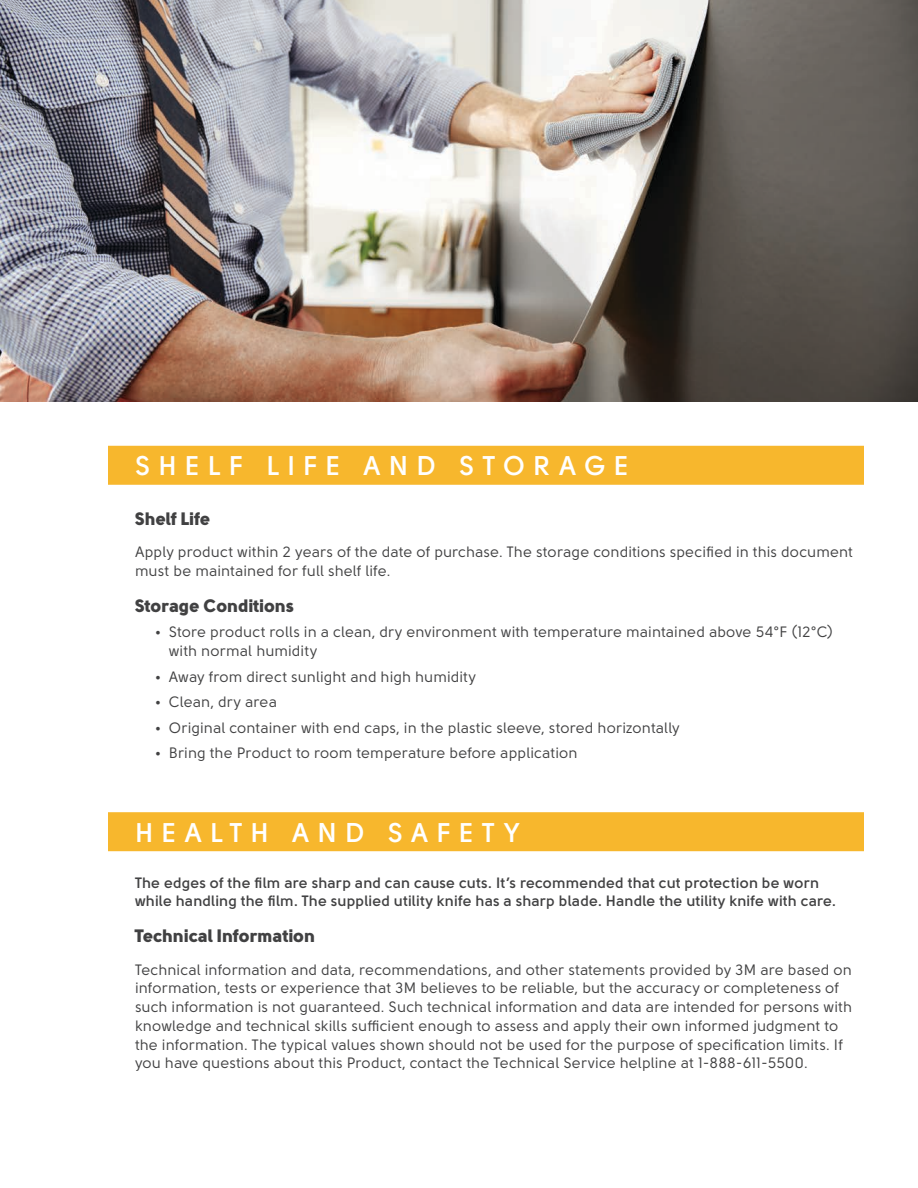
<style>
.page{position:relative;width:918px;height:1188px;background:#fff}
.page>*{position:absolute;margin:0;border:0;box-sizing:border-box;transform-origin:0 0}
.t1{font:600 27px "Solomon Sans";letter-spacing:.3em;color:#fff}
.t2{font:900 18px "Solomon Sans";letter-spacing:.005em;color:#414142}
.t3{font:15px/18.8px "Solomon Sans";color:#414142}
.t4{font:600 15px/18.8px "Solomon Sans";letter-spacing:.005em;color:#414142}
</style>
<div class="page">
<div style="left:108px;top:446px;width:756px;height:39px;background:#f7b72d"></div>
<div style="left:108px;top:812px;width:756px;height:39px;background:#f7b72d"></div>
<img style="left:0;top:0;width:918px;height:402px">
<h1 class="t1" style="left:135px;top:451px;width:495px">SHELF LIFE AND STORAGE</h1>
<p class="t2" style="left:135px;top:508px;width:77px">Shelf Life</p>
<p class="t3" style="left:135px;top:543px;width:720px">Apply product within 2 years of the date of purchase. The storage conditions specified in this document must be maintained for full shelf life.</p>
<p class="t2" style="left:135px;top:595px;width:161px">Storage Conditions</p>
<p class="t3" style="left:169px;top:623px;width:666px;text-indent:-14px">• Store product rolls in a clean, dry environment with temperature maintained above 54°F (12°C) with normal humidity</p>
<p class="t3" style="left:155px;top:667px;width:322px">• Away from direct sunlight and high humidity</p>
<p class="t3" style="left:155px;top:693px;width:123px">• Clean, dry area</p>
<p class="t3" style="left:155px;top:718px;width:526px">• Original container with end caps, in the plastic sleeve, stored horizontally</p>
<p class="t3" style="left:155px;top:744px;width:424px">• Bring the Product to room temperature before application</p>
<h1 class="t1" style="left:135px;top:817px;width:386px">HEALTH AND SAFETY</h1>
<p class="t4" style="left:135px;top:873px;width:703px">The edges of the film are sharp and can cause cuts. It’s recommended that cut protection be worn while handling the film. The supplied utility knife has a sharp blade. Handle the utility knife with care.</p>
<p class="t2" style="left:135px;top:925px;width:182px">Technical Information</p>
<p class="t3" style="left:135px;top:960px;width:719px">Technical information and data, recommendations, and other statements provided by 3M are based on information, tests or experience that 3M believes to be reliable, but the accuracy or completeness of such information is not guaranteed. Such technical information and data are intended for persons with knowledge and technical skills sufficient enough to assess and apply their own informed judgment to the information. The typical values shown should not be used for the purpose of specification limits. If you have questions about this Product, contact the Technical Service helpline at 1-888-611-5500.</p>
</div>
